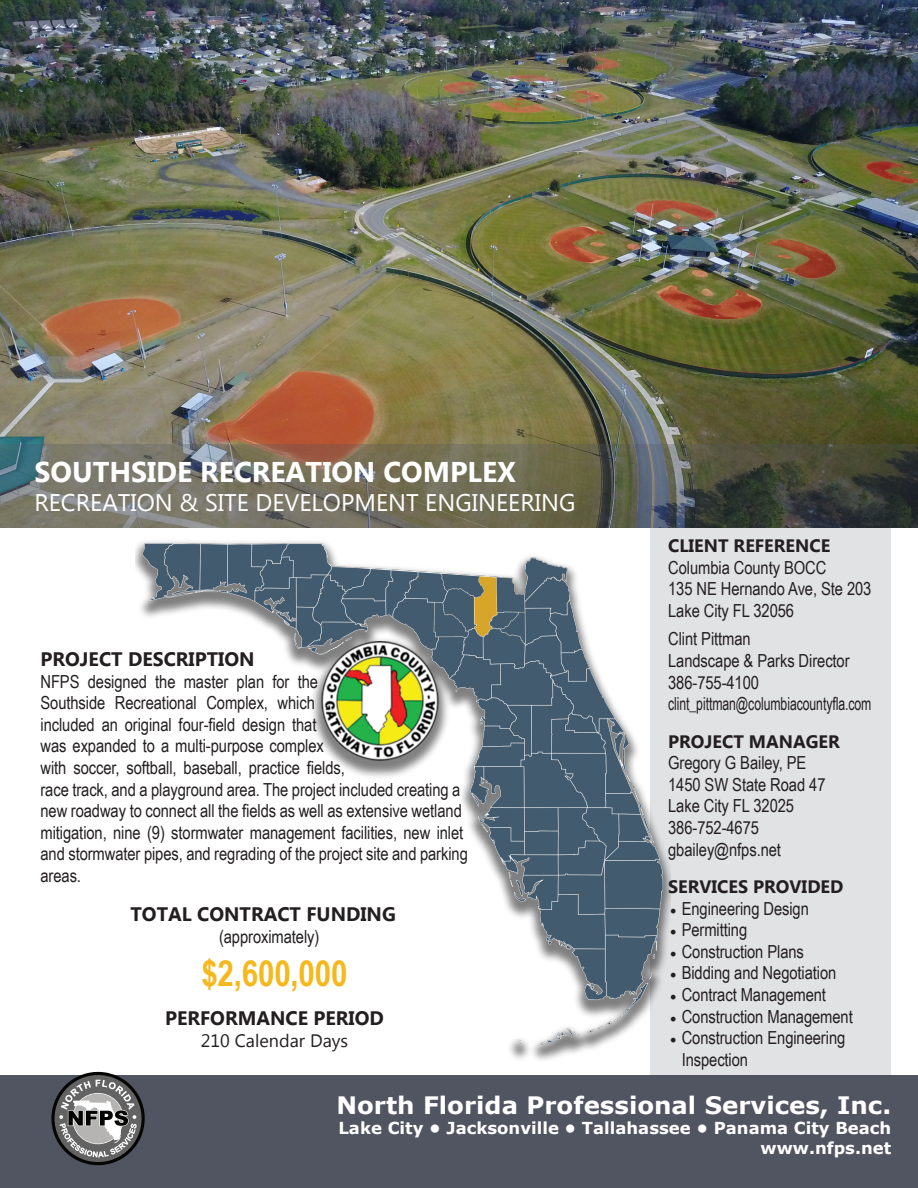
<style>
.page{position:relative;width:918px;height:1188px;background:#fff}
.page>*{position:absolute;margin:0;border:0;box-sizing:border-box;transform-origin:0 0}
.MonetaryAmount{font:700 36px "Arial Narrow";letter-spacing:-.005em;color:#f5b81d}
.Heading1{font:700 28.5px "Microsoft Tai Le";color:#fff}
.Heading1-2{font:24px "Microsoft Tai Le";color:#fff}
.t1{font:700 24px "Verdana";color:#fff}
.Heading1-3{font:700 19.5px "Microsoft Tai Le";color:#231f20}
.BodyText{font:18px/21.6px "Arial Narrow";letter-spacing:-.005em;color:#231f20}
.GREY_BOX{font:700 18px "Microsoft Tai Le";color:#231f20}
.BodyText-2{font:18px "Microsoft Tai Le";color:#231f20}
.t2{font:700 16.5px "Verdana";color:#fff}
.s1{font-family:"Minion Pro"}
</style>
<div class="page">
<div style="left:650px;top:521px;width:241px;height:563px;background:#e1e2e4"></div>
<img style="left:0;top:0;width:918px;height:444px">
<img style="left:135px;top:541px;width:535px;height:519px">
<svg style="left:0;top:444px;width:918px;height:83px;background:#636355"></svg>
<div style="left:0;top:1076px;width:918px;height:112px;background:#515561"></div>
<svg style="left:51px;top:1072px;width:94px;height:93px"></svg>
<p class="Heading1" style="left:34px;top:456px;width:483px">SOUTHSIDE RECREATION COMPLEX</p>
<p class="Heading1-2" style="left:34px;top:488px;width:543px">RECREATION &amp; SITE DEVELOPMENT ENGINEERING</p>
<p class="Heading1-3" style="left:40px;top:648px;width:216px">PROJECT DESCRIPTION</p>
<p class="BodyText" style="left:40px;top:670px;width:429px">NFPS designed the master plan for the<br>Southside Recreational Complex, which<br>included an original four-field design that<br>was expanded to a multi-purpose complex<br>with soccer, softball, baseball, practice fields,<br>race track, and a playground area. The project included creating a new roadway to connect all the fields as well as extensive wetland mitigation, nine (9) stormwater management facilities, new inlet and stormwater pipes, and regrading of the project site and parking areas.</p>
<p class="Heading1-3" style="left:131px;top:903px;width:267px">TOTAL CONTRACT FUNDING</p>
<p class="BodyText" style="left:219px;top:925px;width:102px">(approximately)</p>
<p class="MonetaryAmount" style="left:201px;top:946px;width:148px">$2,600,000</p>
<p class="Heading1-3" style="left:165px;top:1007px;width:220px">PERFORMANCE PERIOD</p>
<p class="BodyText-2" style="left:201px;top:1030px;width:149px">210 Calendar Days</p>
<p class="GREY_BOX" style="left:668px;top:536px;width:164px">CLIENT REFERENCE</p>
<p class="BodyText" style="left:668px;top:556px;width:205px">Columbia County BOCC<br>135 NE Hernando Ave, Ste 203<br>Lake City FL 32056</p>
<p class="BodyText" style="left:668px;top:628px;width:205px">Clint Pittman<br>Landscape &amp; Parks Director<br>386-755-4100 clint_pittman@columbiacountyfla.com</p>
<p class="GREY_BOX" style="left:668px;top:731px;width:173px">PROJECT MANAGER</p>
<p class="BodyText" style="left:668px;top:751px;width:159px">Gregory G Bailey, PE<br>1450 SW State Road 47<br>Lake City FL 32025<br>386-752-4675 gbailey@nfps.net</p>
<p class="GREY_BOX" style="left:668px;top:876px;width:177px">SERVICES PROVIDED</p>
<p class="BodyText" style="left:670px;top:897px;width:141px"><span class="s1">•</span> Engineering Design</p>
<p class="BodyText" style="left:670px;top:918px;width:79px"><span class="s1">•</span> Permitting</p>
<p class="BodyText" style="left:670px;top:940px;width:136px"><span class="s1">•</span> Construction Plans</p>
<p class="BodyText" style="left:670px;top:961px;width:168px"><span class="s1">•</span> Bidding and Negotiation</p>
<p class="BodyText" style="left:670px;top:983px;width:158px"><span class="s1">•</span> Contract Management</p>
<p class="BodyText" style="left:670px;top:1005px;width:185px"><span class="s1">•</span> Construction Management</p>
<p class="BodyText" style="left:682px;top:1026px;width:165px;text-indent:-12px"><span class="s1">•</span> Construction Engineering<br>Inspection</p>
<p class="t1" style="left:336px;top:1089px;width:556px">North Florida Professional Services, Inc.</p>
<p class="t2" style="left:338px;top:1117px;width:554px">Lake City • Jacksonville • Tallahassee • Panama City Beach</p>
<p class="t2" style="left:761px;top:1136px;width:132px">www.nfps.net</p>
</div>
